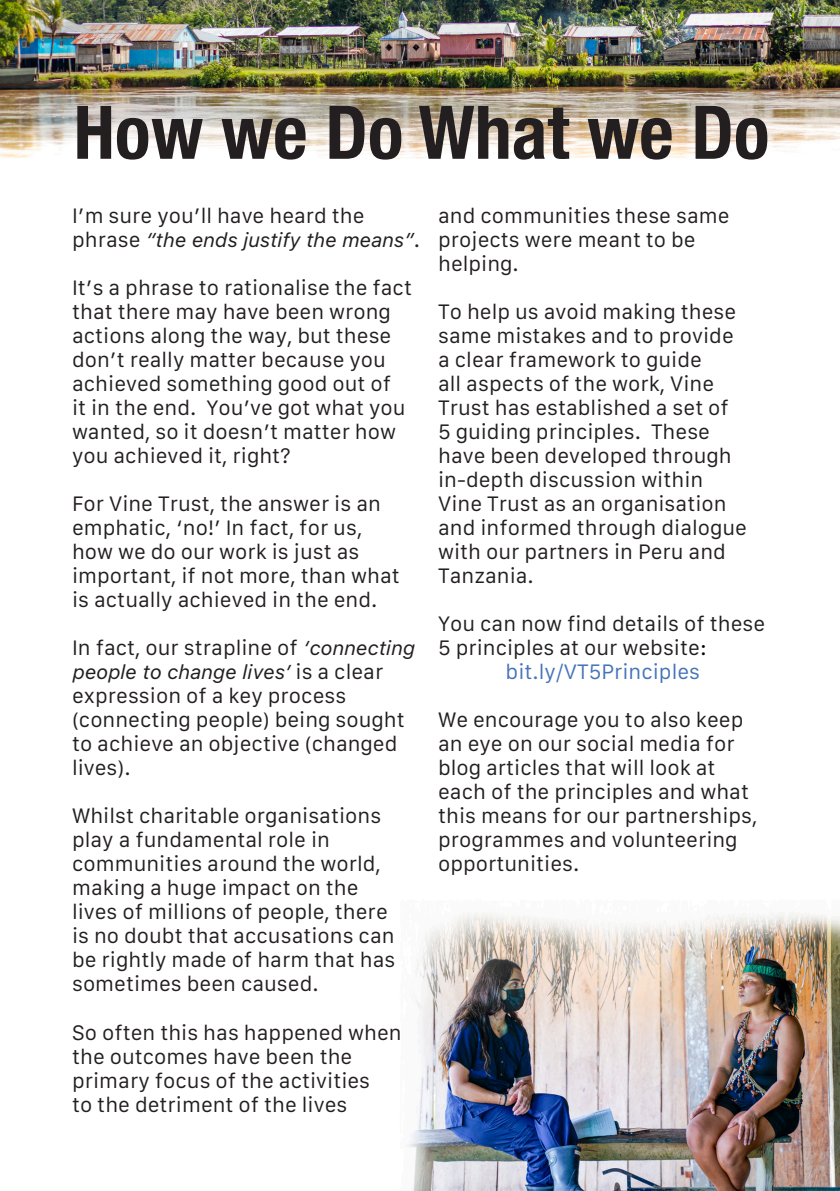
<style>
.page{position:relative;width:840px;height:1191px;background:#fff}
.page>*{position:absolute;margin:0;border:0;box-sizing:border-box;transform-origin:0 0}
.t1{font:700 condensed 74px "Helvetica Neue";color:#231f20}
.t2{font:20px/24px "Galvji";color:#231f20}
.t3{font:20px "Galvji";color:#4574b9}
.s1{font-style:italic}
.s2{color:#000}
</style>
<div class="page">
<img style="left:0;top:0;width:839px;height:159px">
<img style="left:407px;top:912px;width:432px;height:279px">
<p class="t1" style="left:74px;top:71px;width:697px">How we Do What we Do</p>
<p class="t2" style="left:72px;top:204px;width:349px">I’m sure you’ll have heard the phrase <span class="s1">“the ends justify the means”</span>.</p>
<p class="t2" style="left:72px;top:276px;width:341px">It’s a phrase to rationalise the fact that there may have been wrong actions along the way, but these don’t really matter because you achieved something good out of<br>it in the end. You’ve got what you wanted, so it doesn’t matter how you achieved it, right?</p>
<p class="t2" style="left:72px;top:492px;width:329px">For Vine Trust, the answer is an emphatic, ‘no!’ In fact, for us, how we do our work is just as important, if not more, than what is actually achieved in the end.</p>
<p class="t2" style="left:72px;top:636px;width:344px">In fact, our strapline of <span class="s1">‘connecting people to change lives’</span> is a clear expression of a key process (connecting people) being sought to achieve an objective (changed lives).</p>
<p class="t2" style="left:72px;top:804px;width:325px">Whilst charitable organisations play a fundamental role in communities around the world, making a huge impact on the lives of millions of people, there is no doubt that accusations can be rightly made of harm that has sometimes been caused.</p>
<p class="t2" style="left:72px;top:1020px;width:331px">So often this has happened when the outcomes have been the primary focus of the activities<br>to the detriment of the lives</p>
<p class="t2" style="left:438px;top:204px;width:293px">and communities these same projects were meant to be helping.</p>
<p class="t2" style="left:438px;top:300px;width:310px">To help us avoid making these same mistakes and to provide a clear framework to guide<br>all aspects of the work, Vine<br>Trust has established a set of<br>5 guiding principles. These have been developed through in-depth discussion within<br>Vine Trust as an organisation and informed through dialogue with our partners in Peru and<br>Tanzania.</p>
<p class="t2" style="left:438px;top:612px;width:328px">You can now find details of these<br>5 principles at our website<span class="s2">:</span></p>
<p class="t3" style="left:505px;top:661px;width:196px">bit.ly/VT5Principles</p>
<p class="t2" style="left:438px;top:708px;width:321px">We encourage you to also keep an eye on our social media for blog articles that will look at each of the principles and what this means for our partnerships, programmes and volunteering opportunities.</p>
</div>
